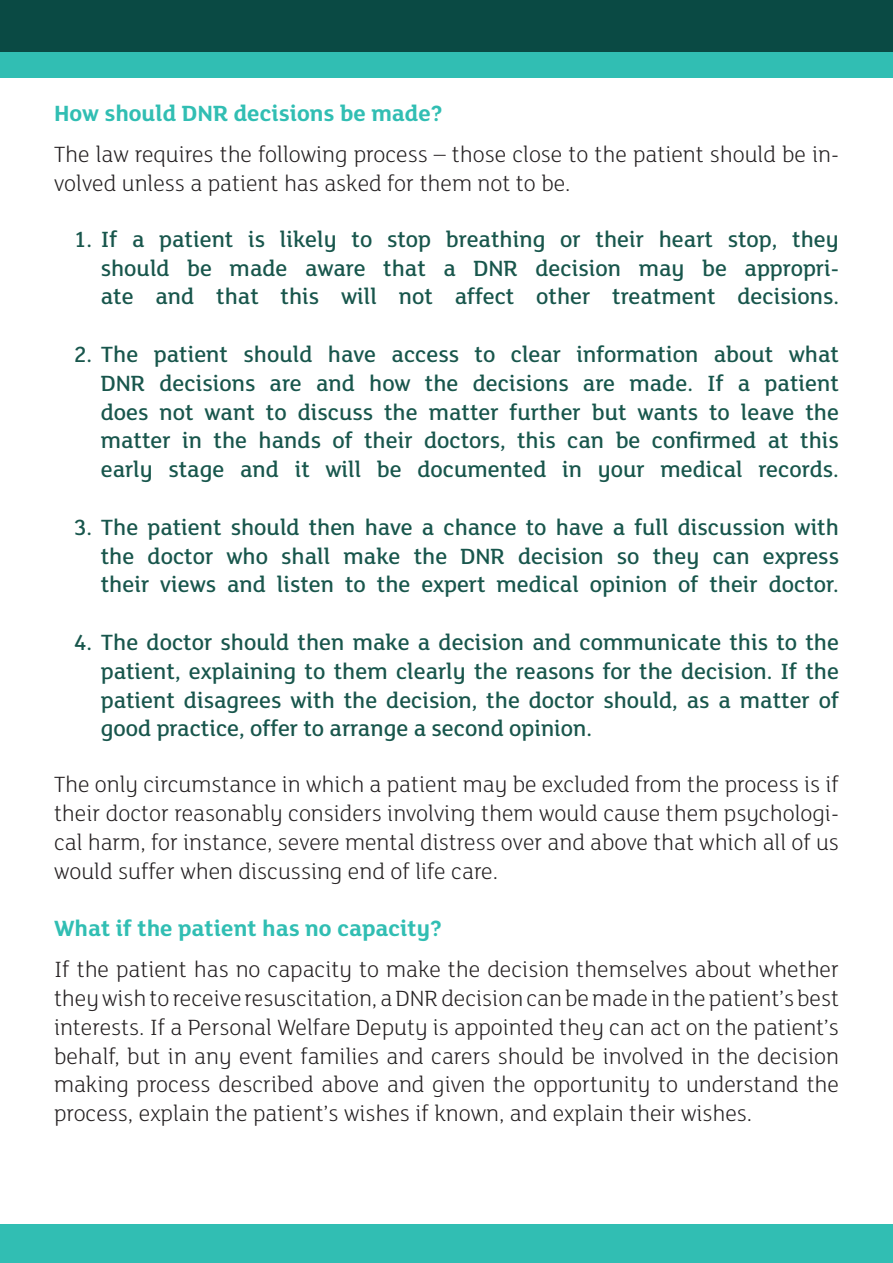
<style>
.page{position:relative;width:893px;height:1263px;background:#fff}
.page>*{position:absolute;margin:0;border:0;box-sizing:border-box;transform-origin:0 0}
.t1{font:500 24px/28.8px "FS Lola";color:#18564c;text-align:justify}
.t2{font:300 24px/28.8px "FS Lola";color:#231f20;text-align:justify}
.t3{font:700 24px "FS Lola";color:#31beb3}
</style>
<div class="page">
<div style="left:0;top:0;width:893px;height:53px;background:#0a4a44"></div>
<div style="left:0;top:52px;width:893px;height:25px;background:#31beb3"></div>
<div style="left:0;top:1225px;width:893px;height:38px;background:#31beb3"></div>
<p class="t3" style="left:54px;top:96px;width:390px">How should DNR decisions be made?</p>
<p class="t2" style="left:54px;top:139px;width:786px">The law requires the following process – those close to the patient should be in&shy;volved unless a patient has asked for them not to be.</p>
<p class="t1" style="left:101px;top:224px;width:740px;text-indent:-27px">1. If a patient is likely to stop breathing or their heart stop, they should be made aware that a DNR decision may be appropri&shy;ate and that this will not affect other treatment decisions.</p>
<p class="t1" style="left:101px;top:339px;width:740px;text-indent:-27px">2. The patient should have access to clear information about what DNR decisions are and how the decisions are made. If a patient does not want to discuss the matter further but wants to leave the matter in the hands of their doctors, this can be confirmed at this early stage and it will be documented in your medical records.</p>
<p class="t1" style="left:101px;top:512px;width:740px;text-indent:-27px">3. The patient should then have a chance to have a full discussion with the doctor who shall make the DNR decision so they can express their views and listen to the expert medical opinion of their doctor.</p>
<p class="t1" style="left:101px;top:627px;width:740px;text-indent:-27px">4. The doctor should then make a decision and communicate this to the patient, explaining to them clearly the reasons for the decision. If the patient disagrees with the decision, the doctor should, as a matter of good practice, offer to arrange a second opinion.</p>
<p class="t2" style="left:54px;top:769px;width:786px">The only circumstance in which a patient may be excluded from the process is if their doctor reasonably considers involving them would cause them psychologi&shy;cal harm, for instance, severe mental distress over and above that which all of us would suffer when discussing end of life care.</p>
<p class="t3" style="left:54px;top:911px;width:390px">What if the patient has no capacity?</p>
<p class="t2" style="left:54px;top:954px;width:787px">If the patient has no capacity to make the decision themselves about whether they wish to receive resuscitation, a DNR decision can be made in the patient’s best interests. If a Personal Welfare Deputy is appointed they can act on the patient’s behalf, but in any event families and carers should be involved in the decision making process described above and given the opportunity to understand the process, explain the patient’s wishes if known, and explain their wishes.</p>
</div>
